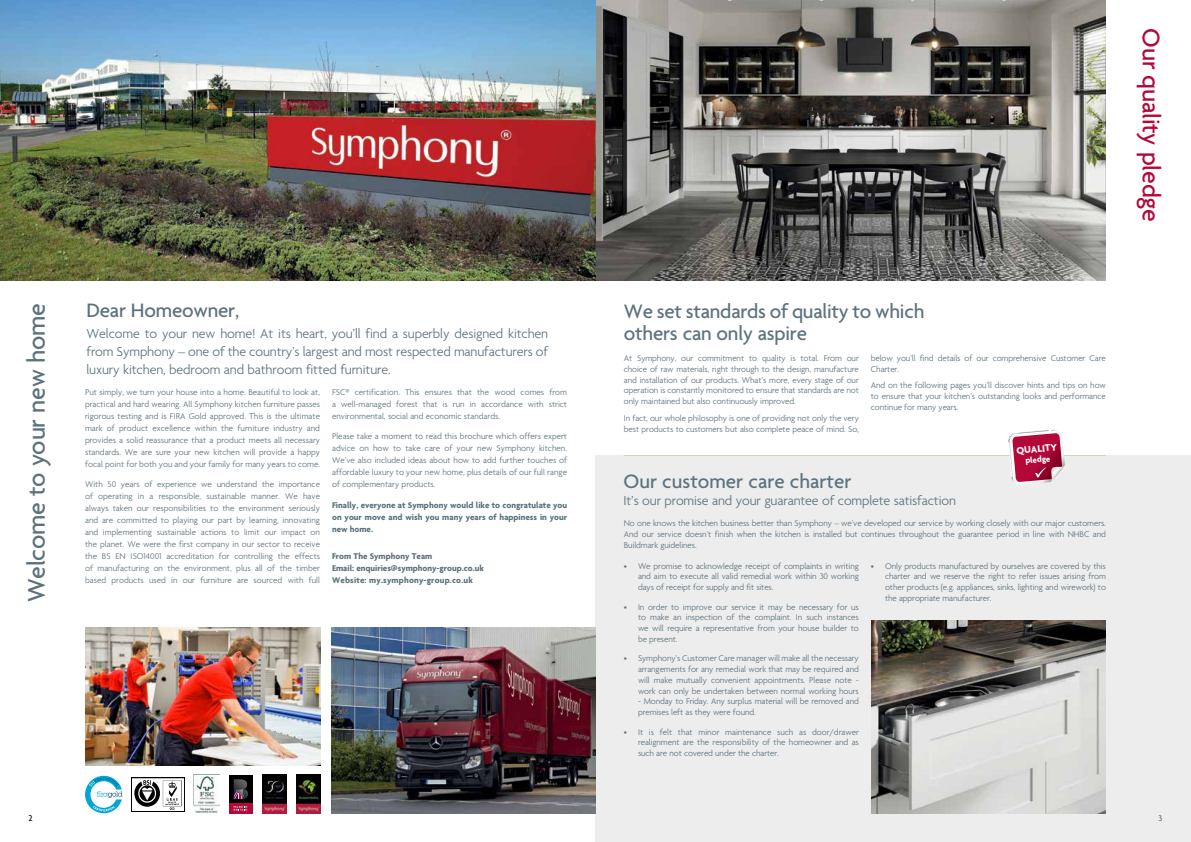
<style>
.page{position:relative;width:1191px;height:842px;background:#fff}
.page>*{position:absolute;margin:0;border:0;box-sizing:border-box;transform-origin:0 0}
.t1{font:500 26px "Agenda";letter-spacing:-.01em;color:#5c727d}
.t2{font:500 26px "Agenda";letter-spacing:-.01em;color:#b30838}
.t3{font:500 21px/22px "Agenda";letter-spacing:-.01em;color:#5c727d}
.t4{font:300 14px/18px "Agenda";letter-spacing:-.01em;color:#5c727d;text-align:justify}
.t5{font:700 10.3px "Agenda";color:#fff}
.t6{font:300 9px/10.8px "Agenda";letter-spacing:-.01em;color:#5c727d;text-align:justify}
.t7{font:700 9px/12px "Agenda";color:#5c727d;text-align:justify}
.t8{font:500 9px "Agenda";color:#000}
.t9{font:500 9px "Agenda";color:#5c727d}
.t10{font:700 8.8px "Agenda";color:#fff}
</style>
<div class="page">
<div style="left:595px;top:455px;width:596px;height:387px;background:#ededee"></div>
<img style="left:85px;top:627px;width:235px;height:139px">
<img style="left:0;top:0;width:1106px;height:281px">
<img style="left:332px;top:627px;width:263px;height:187px">
<img style="left:132px;top:778px;width:53px;height:33px">
<hr style="left:624px;top:455px;width:482px;height:1px;background:#d8cfc0">
<svg style="left:1008px;top:429px;width:56px;height:55px"></svg>
<img style="left:871px;top:621px;width:235px;height:193px">
<img style="left:193px;top:775px;width:26px;height:37px">
<svg style="left:85px;top:776px;width:37px;height:37px"></svg>
<svg style="left:229px;top:775px;width:24px;height:39px"></svg>
<div style="left:229px;top:775px;width:23px;height:28px;background:#000"></div>
<svg style="left:234px;top:779px;width:14px;height:20px"></svg>
<div style="left:229px;top:803px;width:23px;height:10px;background:#b30838"></div>
<svg style="left:234px;top:806px;width:13px;height:5px"></svg>
<img style="left:296px;top:775px;width:24px;height:39px">
<img style="left:263px;top:774px;width:24px;height:40px">
<h1 class="t1" style="left:23px;top:602px;width:300px;rotate:-90deg">Welcome to your new home</h1>
<h2 class="t3" style="left:86px;top:301px;width:154px">Dear Homeowner,</h2>
<h3 class="t4" style="left:86px;top:326px;width:463px">Welcome to your new home! At its heart, you’ll find a superbly designed kitchen from Symphony – one of the country’s largest and most respected manufacturers of luxury kitchen, bedroom and bathroom fitted furniture.</h3>
<p class="t6" style="left:85px;top:386px;width:236px;line-height:12px">Put simply, we turn your house into a home. Beautiful to look at, practical and hard wearing. All Symphony kitchen furniture passes rigorous testing and is FIRA Gold approved. This is the ultimate mark of product excellence within the furniture industry and provides a solid reassurance that a product meets all necessary standards. We are sure your new kitchen will provide a happy focal point for both you and your family for many years to come.</p>
<p class="t6" style="left:85px;top:479px;width:236px;line-height:12px">With 50 years of experience we understand the importance of operating in a responsible, sustainable manner. We have always taken our responsibilities to the environment seriously and are committed to playing our part by learning, innovating and implementing sustainable actions to limit our impact on the planet. We were the first company in our sector to receive the BS EN ISO14001 accreditation for controlling the effects of manufacturing on the environment, plus all of the timber based products used in our furniture are sourced with full</p>
<p class="t6" style="left:332px;top:386px;width:236px;line-height:12px">FSC® certification. This ensures that the wood comes from a well-managed forest that is run in accordance with strict environmental, social and economic standards.</p>
<p class="t6" style="left:332px;top:431px;width:236px;line-height:12px">Please take a moment to read this brochure which offers expert advice on how to take care of your new Symphony kitchen.<br>We’ve also included ideas about how to add further touches of affordable luxury to your new home, plus details of our full range of complementary products.</p>
<p class="t7" style="left:332px;top:499px;width:236px">Finally, everyone at Symphony would like to congratulate you on your move and wish you many years of happiness in your new home.</p>
<p class="t7" style="left:332px;top:550px;width:153px;text-align:left">From The Symphony Team<br>Email: enquiries@symphony-group.co.uk<br>Website: my.symphony-group.co.uk</p>
<h1 class="t2" style="left:1165px;top:28px;width:195px;rotate:90deg">Our quality pledge</h1>
<h2 class="t3" style="left:624px;top:302px;width:302px">We set standards of quality to which others can only aspire</h2>
<p class="t6" style="left:624px;top:353px;width:236px">At Symphony, our commitment to quality is total. From our choice of raw materials, right through to the design, manufacture and installation of our products. What’s more, every stage of our operation is constantly monitored to ensure that standards are not only maintained but also continuously improved.</p>
<p class="t6" style="left:624px;top:413px;width:236px">In fact, our whole philosophy is one of providing not only the very best products to customers but also complete peace of mind. So,</p>
<p class="t6" style="left:871px;top:353px;width:236px">below you’ll find details of our comprehensive Customer Care<br>Charter.</p>
<p class="t6" style="left:871px;top:381px;width:236px">And on the following pages you’ll discover hints and tips on how to ensure that your kitchen’s outstanding looks and performance continue for many years.</p>
<p class="t5" style="left:1016px;top:445px;width:42px;rotate:-5deg">QUALITY</p>
<p class="t10" style="left:1025px;top:456px;width:26px;rotate:-5deg">pledge</p>
<h2 class="t3" style="left:623px;top:472px;width:229px">Our customer care charter</h2>
<h3 class="t4" style="left:623px;top:492px;width:334px">It’s our promise and your guarantee of complete satisfaction</h3>
<p class="t6" style="left:624px;top:518px;width:483px">No one knows the kitchen business better than Symphony – we’ve developed our service by working closely with our major customers.<br>And our service doesn’t finish when the kitchen is installed but continues throughout the guarantee period in line with NHBC and Buildmark guidelines.</p>
<p class="t6" style="left:638px;top:561px;width:222px;text-indent:-14px">• We promise to acknowledge receipt of complaints in writing and aim to execute all valid remedial work within 30 working days of receipt for supply and fit sites.</p>
<p class="t6" style="left:638px;top:602px;width:222px;text-indent:-14px">• In order to improve our service it may be necessary for us to make an inspection of the complaint. In such instances we will require a representative from your house builder to be present.</p>
<p class="t6" style="left:638px;top:653px;width:222px;text-indent:-14px">• Symphony’s Customer Care manager will make all the necessary arrangements for any remedial work that may be required and will make mutually convenient appointments. Please note - work can only be undertaken between normal working hours</p>
<p class="t6" style="left:638px;top:697px;width:222px">- Monday to Friday. Any surplus material will be removed and premises left as they were found.</p>
<p class="t6" style="left:638px;top:727px;width:222px;text-indent:-14px">• It is felt that minor maintenance such as door/drawer realignment are the responsibility of the homeowner and as such are not covered under the charter.</p>
<p class="t6" style="left:885px;top:561px;width:222px;text-indent:-14px">• Only products manufactured by ourselves are covered by this charter and we reserve the right to refer issues arising from other products (e.g. appliances, sinks, lighting and wirework) to the appropriate manufacturer.</p>
<p class="t8" style="left:28px;top:813px;width:6px">2</p>
<p class="t9" style="left:1158px;top:813px;width:5px">3</p>
</div>
